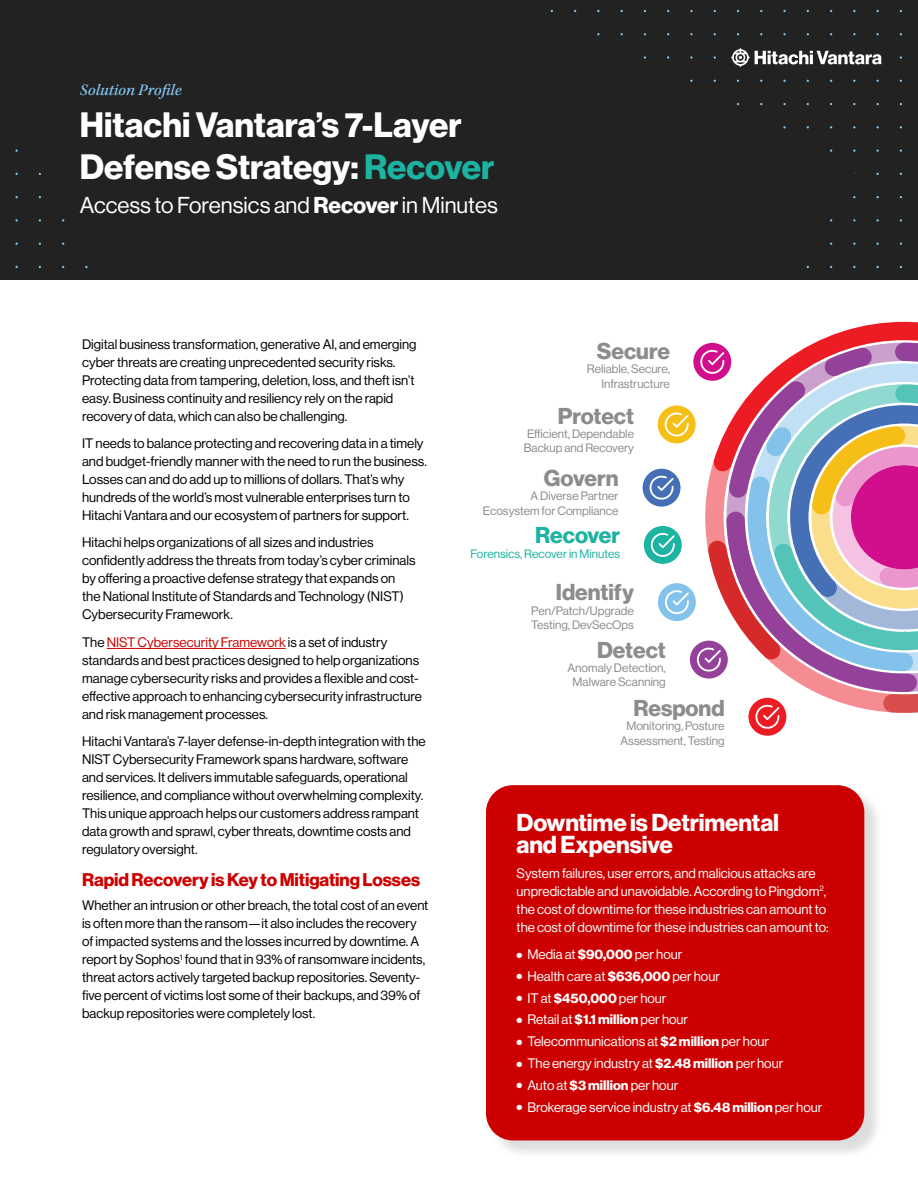
<style>
.page{position:relative;width:918px;height:1188px;background:#fff}
.page>*{position:absolute;margin:0;border:0;box-sizing:border-box;transform-origin:0 0}
.Main_Title_Black{font:34.5px/42px "N Haas Grotesk DS Pro 75 Bd";color:#fff}
.Primary-Subhead-Red{font:24px/22.5px "N Haas Grotesk DS Pro 75 Bd";letter-spacing:-.005em;color:#fff}
.Lead_Paragraph_15_18{font:22.5px "N Haas Grotesk DS Pro 75 Bd";color:#8c8c8c}
.t1{font:22.5px "N Haas Grotesk DS Pro 55 Rg";color:#fff}
.Lead_Paragraph_15_18-2{font:22.5px "N Haas Grotesk DS Pro 75 Bd";letter-spacing:-.005em;color:#1cb3a1}
.Primary-Subhead-Red-2{font:18px "N Haas Grotesk DS Pro 75 Bd";letter-spacing:-.005em;color:#c00}
.Doc_Type_Italic_Teal{font:italic 500 16.5px "Kepler Std";color:#83c4ed}
.Body{font:13.5px/18px "N Haas Grotesk DS Pro 55 Rg";color:#000101}
.Body-2{font:13.5px/18px "N Haas Grotesk DS Pro 55 Rg";color:#fff}
.Body-3{font:12px/14.4px "N Haas Grotesk DS Pro 55 Rg";color:#8c8c8c;text-align:right}
.Body-4{font:12px "N Haas Grotesk DS Pro 55 Rg";color:#1cb3a1}
.s1{color:#1cb3a1}
.s2{font-family:"N Haas Grotesk DS Pro 75 Bd"}
.s3{color:#c00}
</style>
<div class="page">
<div style="left:748px;top:698px;width:38px;height:38px;background:#ed1c24;border-radius:50%"></div>
<div style="left:644px;top:526px;width:38px;height:38px;background:#1cb3a1;border-radius:50%"></div>
<div style="left:643px;top:469px;width:38px;height:38px;background:#4570b5;border-radius:50%"></div>
<svg style="left:648px;top:322px;width:270px;height:408px"></svg>
<div style="left:0;top:0;width:918px;height:280px;background:#222"></div>
<div style="left:0;top:0;width:856px;height:279px;background:#222"></div>
<div style="left:733px;top:39px;width:159px;height:28px;background:#222"></div>
<div style="left:728px;top:40px;width:158px;height:28px;background:#222"></div>
<svg style="left:730px;top:47px;width:152px;height:21px"></svg>
<hr style="left:107px;top:648px;width:179px;height:1px;background:#c00">
<div style="left:488px;top:787px;width:395px;height:372px;background:#231f20;opacity:.15"></div>
<div style="left:486px;top:785px;width:378px;height:355px;background:#c00;border-radius:27px"></div>
<p class="Doc_Type_Italic_Teal" style="left:80px;top:80px;width:104px">Solution Profile</p>
<p class="Main_Title_Black" style="left:80px;top:104px;width:416px">Hitachi Vantara’s 7-Layer<br>Defense Strategy: <span class="s1">Recover</span></p>
<p class="t1" style="left:80px;top:192px;width:419px">Access to Forensics and <span class="s2">Recover</span> in Minutes</p>
<p class="Body" style="left:82px;top:335px;width:336px">Digital business transformation, generative AI, and emerging cyber threats are creating unprecedented security risks.<br>Protecting data from tampering, deletion, loss, and theft isn’t easy. Business continuity and resiliency rely on the rapid recovery of data, which can also be challenging.</p>
<p class="Body" style="left:82px;top:435px;width:346px">IT needs to balance protecting and recovering data in a timely and budget-friendly manner with the need to run the business.<br>Losses can and do add up to millions of dollars. That’s why hundreds of the world’s most vulnerable enterprises turn to Hitachi Vantara and our ecosystem of partners for support.</p>
<p class="Body" style="left:82px;top:534px;width:335px">Hitachi helps organizations of all sizes and industries confidently address the threats from today’s cyber criminals by offering a proactive defense strategy that expands on the National Institute of Standards and Technology (NIST)<br>Cybersecurity Framework.</p>
<p class="Body" style="left:82px;top:633px;width:342px">The <span class="s3">NIST Cybersecurity Framework</span> is a set of industry standards and best practices designed to help organizations manage cybersecurity risks and provides a flexible and cost&shy;effective approach to enhancing cybersecurity infrastructure and risk management processes.</p>
<p class="Body" style="left:82px;top:732px;width:345px">Hitachi Vantara’s 7-layer defense-in-depth integration with the NIST Cybersecurity Framework spans hardware, software and services. It delivers immutable safeguards, operational resilience, and compliance without overwhelming complexity.<br>This unique approach helps our customers address rampant data growth and sprawl, cyber threats, downtime costs and regulatory oversight.</p>
<p class="Primary-Subhead-Red-2" style="left:82px;top:869px;width:340px">Rapid Recovery is Key to Mitigating Losses</p>
<p class="Body" style="left:82px;top:897px;width:348px">Whether an intrusion or other breach, the total cost of an event is often more than the ransom—it also includes the recovery of impacted systems and the losses incurred by downtime. A report by Sophos<sup>1</sup> found that in 93% of ransomware incidents, threat actors actively targeted backup repositories. Seventy&shy;five percent of victims lost some of their backups, and 39% of backup repositories were completely lost.</p>
<p class="Lead_Paragraph_15_18" style="left:597px;top:338px;width:75px">Secure</p>
<p class="Body-3" style="left:587px;top:362px;width:85px">Reliable, Secure,<br>Infrastructure</p>
<p class="Lead_Paragraph_15_18" style="left:558px;top:403px;width:78px">Protect</p>
<p class="Body-3" style="left:524px;top:427px;width:112px;text-align:left">Efficient, Dependable<br>Backup and Recovery</p>
<p class="Lead_Paragraph_15_18" style="left:544px;top:465px;width:76px">Govern</p>
<p class="Body-3" style="left:483px;top:489px;width:137px">A Diverse Partner<br>Ecosystem for Compliance</p>
<p class="Lead_Paragraph_15_18-2" style="left:535px;top:522px;width:86px">Recover</p>
<p class="Body-4" style="left:470px;top:547px;width:151px">Forensics, Recover in Minutes</p>
<p class="Lead_Paragraph_15_18" style="left:556px;top:579px;width:80px">Identify</p>
<p class="Body-3" style="left:531px;top:603px;width:104px;text-align:left">Pen/Patch/Upgrade<br>Testing, DevSecOps</p>
<p class="Lead_Paragraph_15_18" style="left:597px;top:637px;width:70px">Detect</p>
<p class="Body-3" style="left:567px;top:661px;width:100px;text-align:center">Anomaly Detection,<br>Malware Scanning</p>
<p class="Lead_Paragraph_15_18" style="left:633px;top:695px;width:93px">Respond</p>
<p class="Body-3" style="left:621px;top:719px;width:106px;text-align:center">Monitoring, Posture<br>Assessment, Testing</p>
<p class="Primary-Subhead-Red" style="left:517px;top:811px;width:264px">Downtime is Detrimental and Expensive</p>
<p class="Body-2" style="left:517px;top:864px;width:314px">System failures, user errors, and malicious attacks are unpredictable and unavoidable. According to Pingdom<sup>2</sup>, the cost of downtime for these industries can amount to the cost of downtime for these industries can amount to:</p>
<p class="Body-2" style="left:517px;top:945px;width:167px">● Media at <span class="s2">$90,000</span> per hour</p>
<p class="Body-2" style="left:517px;top:967px;width:205px">● Health care at <span class="s2">$636,000</span> per hour</p>
<p class="Body-2" style="left:517px;top:989px;width:152px">● IT at <span class="s2">$450,000</span> per hour</p>
<p class="Body-2" style="left:517px;top:1011px;width:173px">● Retail at <span class="s2">$1.1 million</span> per hour</p>
<p class="Body-2" style="left:517px;top:1033px;width:254px">● Telecommunications at <span class="s2">$2 million</span> per hour</p>
<p class="Body-2" style="left:517px;top:1054px;width:268px">● The energy industry at <span class="s2">$2.48 million</span> per hour</p>
<p class="Body-2" style="left:517px;top:1076px;width:163px">● Auto at <span class="s2">$3 million</span> per hour</p>
<p class="Body-2" style="left:517px;top:1098px;width:307px">● Brokerage service industry at <span class="s2">$6.48 million</span> per hour</p>
</div>
